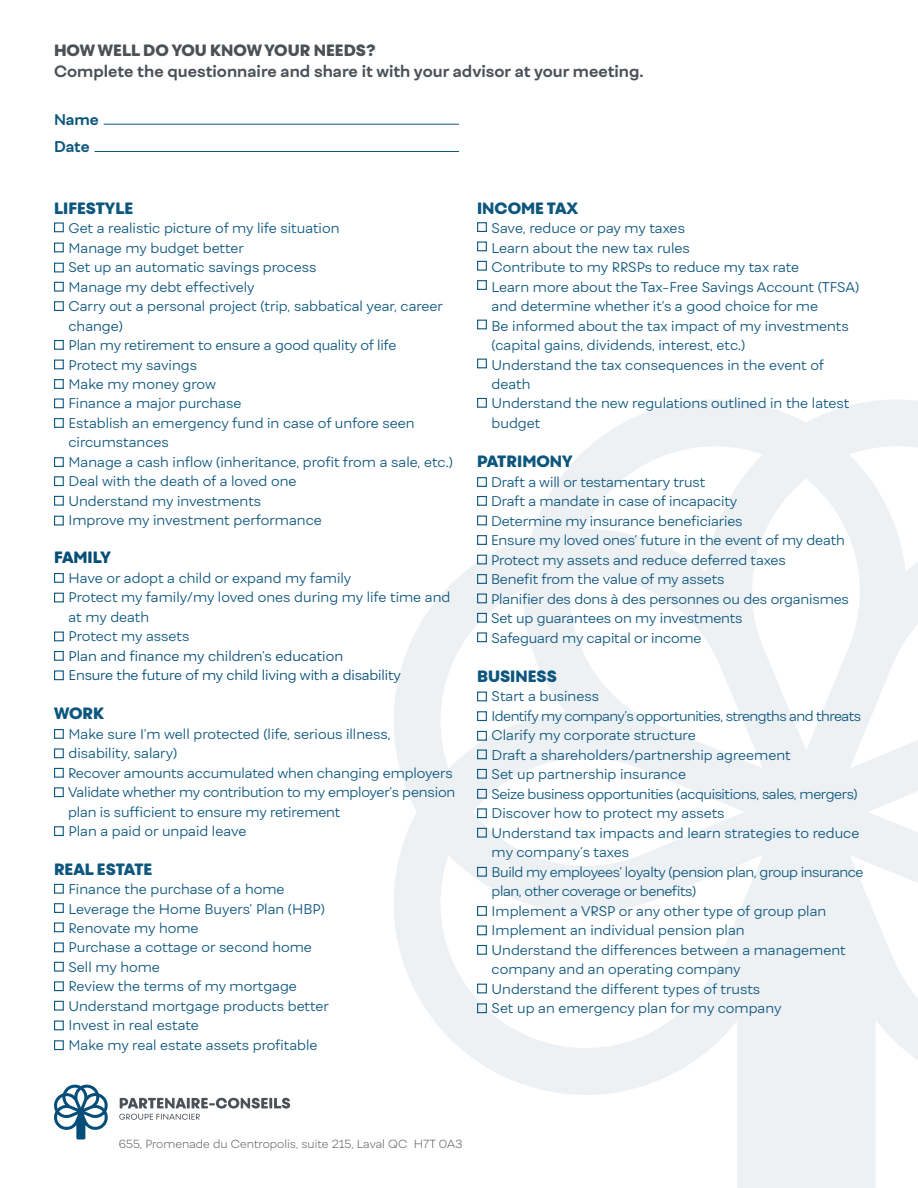
<style>
.page{position:relative;width:918px;height:1188px;background:#fff}
.page>*{position:absolute;margin:0;border:0;box-sizing:border-box;transform-origin:0 0}
.t1{font:700 15.75px "Fibra One";color:#4b5156}
.t2{font:800 15.75px "Fibra One";color:#0d567e}
.t3{font:800 15.75px "Fibra One";color:#4b5156}
.t4{font:800 15.75px "Fibra One";color:#054e79}
.t5{font:700 15px/27px "Fibra One";letter-spacing:-.005em;color:#0d567e}
.t6{font:300 13.5px/19.5px "Fibra One";color:#0d567e}
.t7{font:300 13.5px/19.5px "Fibra One";letter-spacing:-.01em;color:#054e79}
.t8{font:200 11.25px "Fibra One";color:#4b5156}
</style>
<div class="page">
<svg style="left:394px;top:400px;width:524px;height:788px"></svg>
<hr style="left:104px;top:124px;width:355px;height:1px;background:#0d567e">
<hr style="left:94px;top:151px;width:365px;height:1px;background:#0d567e">
<div style="left:54px;top:222px;width:10px;height:10px;border:1px solid #0d567e"></div>
<div style="left:54px;top:243px;width:10px;height:9px;border:1px solid #0d567e"></div>
<div style="left:54px;top:263px;width:10px;height:9px;border:1px solid #0d567e"></div>
<div style="left:54px;top:282px;width:10px;height:10px;border:1px solid #0d567e"></div>
<div style="left:54px;top:301px;width:10px;height:10px;border:1px solid #0d567e"></div>
<div style="left:54px;top:340px;width:10px;height:10px;border:1px solid #0d567e"></div>
<div style="left:54px;top:360px;width:10px;height:9px;border:1px solid #0d567e"></div>
<div style="left:54px;top:379px;width:10px;height:10px;border:1px solid #0d567e"></div>
<div style="left:54px;top:398px;width:10px;height:10px;border:1px solid #0d567e"></div>
<div style="left:54px;top:418px;width:10px;height:10px;border:1px solid #0d567e"></div>
<div style="left:54px;top:457px;width:10px;height:10px;border:1px solid #0d567e"></div>
<div style="left:54px;top:476px;width:10px;height:10px;border:1px solid #0d567e"></div>
<div style="left:54px;top:496px;width:10px;height:10px;border:1px solid #0d567e"></div>
<div style="left:54px;top:516px;width:10px;height:10px;border:1px solid #0d567e"></div>
<div style="left:54px;top:573px;width:10px;height:10px;border:1px solid #0d567e"></div>
<div style="left:54px;top:593px;width:10px;height:9px;border:1px solid #0d567e"></div>
<div style="left:54px;top:632px;width:10px;height:9px;border:1px solid #0d567e"></div>
<div style="left:54px;top:651px;width:10px;height:10px;border:1px solid #0d567e"></div>
<div style="left:54px;top:670px;width:10px;height:10px;border:1px solid #0d567e"></div>
<div style="left:54px;top:729px;width:10px;height:10px;border:1px solid #0d567e"></div>
<div style="left:54px;top:748px;width:10px;height:10px;border:1px solid #0d567e"></div>
<div style="left:54px;top:787px;width:10px;height:10px;border:1px solid #0d567e"></div>
<div style="left:54px;top:826px;width:10px;height:10px;border:1px solid #0d567e"></div>
<div style="left:54px;top:768px;width:10px;height:10px;border:1px solid #0d567e"></div>
<div style="left:54px;top:884px;width:10px;height:10px;border:1px solid #0d567e"></div>
<div style="left:54px;top:903px;width:10px;height:10px;border:1px solid #0d567e"></div>
<div style="left:54px;top:922px;width:10px;height:10px;border:1px solid #0d567e"></div>
<div style="left:54px;top:942px;width:10px;height:10px;border:1px solid #0d567e"></div>
<div style="left:54px;top:962px;width:10px;height:10px;border:1px solid #0d567e"></div>
<div style="left:54px;top:981px;width:10px;height:10px;border:1px solid #0d567e"></div>
<div style="left:54px;top:1001px;width:10px;height:10px;border:1px solid #0d567e"></div>
<div style="left:54px;top:1021px;width:10px;height:9px;border:1px solid #0d567e"></div>
<div style="left:54px;top:1040px;width:10px;height:10px;border:1px solid #0d567e"></div>
<div style="left:477px;top:222px;width:10px;height:10px;border:1px solid #0d567e"></div>
<div style="left:477px;top:242px;width:10px;height:9px;border:1px solid #0d567e"></div>
<div style="left:477px;top:261px;width:10px;height:10px;border:1px solid #0d567e"></div>
<div style="left:477px;top:280px;width:10px;height:10px;border:1px solid #0d567e"></div>
<div style="left:477px;top:320px;width:10px;height:9px;border:1px solid #0d567e"></div>
<div style="left:477px;top:359px;width:10px;height:9px;border:1px solid #0d567e"></div>
<div style="left:477px;top:398px;width:10px;height:10px;border:1px solid #0d567e"></div>
<div style="left:477px;top:477px;width:10px;height:10px;border:1px solid #0d567e"></div>
<div style="left:477px;top:496px;width:10px;height:10px;border:1px solid #0d567e"></div>
<div style="left:477px;top:516px;width:10px;height:9px;border:1px solid #0d567e"></div>
<div style="left:477px;top:555px;width:10px;height:9px;border:1px solid #0d567e"></div>
<div style="left:477px;top:574px;width:10px;height:10px;border:1px solid #0d567e"></div>
<div style="left:477px;top:594px;width:10px;height:9px;border:1px solid #0d567e"></div>
<div style="left:477px;top:613px;width:10px;height:10px;border:1px solid #0d567e"></div>
<div style="left:477px;top:632px;width:10px;height:10px;border:1px solid #0d567e"></div>
<div style="left:477px;top:535px;width:10px;height:10px;border:1px solid #0d567e"></div>
<div style="left:477px;top:692px;width:10px;height:9px;border:1px solid #0d567e"></div>
<div style="left:477px;top:711px;width:10px;height:10px;border:1px solid #0d567e"></div>
<div style="left:477px;top:749px;width:10px;height:10px;border:1px solid #0d567e"></div>
<div style="left:477px;top:731px;width:10px;height:10px;border:1px solid #0d567e"></div>
<div style="left:477px;top:769px;width:10px;height:10px;border:1px solid #0d567e"></div>
<div style="left:477px;top:789px;width:10px;height:10px;border:1px solid #0d567e"></div>
<div style="left:477px;top:808px;width:10px;height:10px;border:1px solid #0d567e"></div>
<div style="left:477px;top:828px;width:10px;height:10px;border:1px solid #0d567e"></div>
<div style="left:477px;top:867px;width:10px;height:10px;border:1px solid #0d567e"></div>
<div style="left:477px;top:906px;width:10px;height:10px;border:1px solid #0d567e"></div>
<div style="left:477px;top:926px;width:10px;height:9px;border:1px solid #0d567e"></div>
<div style="left:477px;top:945px;width:10px;height:10px;border:1px solid #0d567e"></div>
<div style="left:477px;top:984px;width:10px;height:9px;border:1px solid #0d567e"></div>
<div style="left:477px;top:1003px;width:10px;height:10px;border:1px solid #0d567e"></div>
<svg style="left:119px;top:1098px;width:171px;height:22px"></svg>
<svg style="left:54px;top:1084px;width:54px;height:55px"></svg>
<p class="t3" style="left:54px;top:40px;width:323px">HOW WELL DO YOU KNOW YOUR NEEDS?</p>
<p class="t1" style="left:54px;top:61px;width:591px">Complete the questionnaire and share it with your advisor at your meeting.</p>
<p class="t5" style="left:54px;top:106px;width:46px">Name<br>Date</p>
<p class="t2" style="left:54px;top:197px;width:81px">LIFESTYLE</p>
<p class="t6" style="left:69px;top:218px;width:386px">Get a realistic picture of my life situation<br>Manage my budget better<br>Set up an automatic savings process<br>Manage my debt effectively<br>Carry out a personal project (trip, sabbatical year, career change)<br>Plan my retirement to ensure a good quality of life<br>Protect my savings<br>Make my money grow<br>Finance a major purchase<br>Establish an emergency fund in case of unfore seen circumstances<br>Manage a cash inflow (inheritance, profit from a sale, etc.)<br>Deal with the death of a loved one<br>Understand my investments<br>Improve my investment performance</p>
<p class="t4" style="left:54px;top:547px;width:58px">FAMILY</p>
<p class="t6" style="left:69px;top:568px;width:383px">Have or adopt a child or expand my family<br>Protect my family/my loved ones during my life time and at my death<br>Protect my assets</p>
<p class="t7" style="left:69px;top:646px;width:334px">Plan and finance my children’s education<br>Ensure the future of my child living with a disability</p>
<p class="t2" style="left:54px;top:703px;width:52px">WORK</p>
<p class="t6" style="left:68px;top:724px;width:389px">Make sure I’m well protected (life, serious illness,<br>disability, salary)<br>Recover amounts accumulated when changing employers Validate whether my contribution to my employer’s pension plan is sufficient to ensure my retirement<br>Plan a paid or unpaid leave</p>
<p class="t2" style="left:54px;top:858px;width:100px">REAL ESTATE</p>
<p class="t6" style="left:69px;top:879px;width:262px">Finance the purchase of a home<br>Leverage the Home Buyers’ Plan (HBP)<br>Renovate my home<br>Purchase a cottage or second home<br>Sell my home<br>Review the terms of my mortgage<br>Understand mortgage products better<br>Invest in real estate<br>Make my real estate assets profitable</p>
<p class="t2" style="left:477px;top:197px;width:103px">INCOME TAX</p>
<p class="t6" style="left:492px;top:218px;width:369px">Save, reduce or pay my taxes<br>Learn about the new tax rules<br>Contribute to my RRSPs to reduce my tax rate<br>Learn more about the Tax-Free Savings Account (TFSA) and determine whether it’s a good choice for me<br>Be informed about the tax impact of my investments (capital gains, dividends, interest, etc.)<br>Understand the tax consequences in the event of death<br>Understand the new regulations outlined in the latest budget</p>
<p class="t2" style="left:477px;top:451px;width:97px">PATRIMONY</p>
<p class="t6" style="left:491px;top:472px;width:359px">Draft a will or testamentary trust<br>Draft a mandate in case of incapacity<br>Determine my insurance beneficiaries<br>Ensure my loved ones’ future in the event of my death Protect my assets and reduce deferred taxes<br>Benefit from the value of my assets<br>Planifier des dons à des personnes ou des organismes Set up guarantees on my investments<br>Safeguard my capital or income</p>
<p class="t2" style="left:477px;top:666px;width:81px">BUSINESS</p>
<p class="t6" style="left:492px;top:687px;width:373px">Start a business<br>Identify my company’s opportunities, strengths and threats Clarify my corporate structure<br>Draft a shareholders/partnership agreement<br>Set up partnership insurance<br>Seize business opportunities (acquisitions, sales, mergers)<br>Discover how to protect my assets<br>Understand tax impacts and learn strategies to reduce my company’s taxes<br>Build my employees’ loyalty (pension plan, group insurance plan, other coverage or benefits)<br>Implement a VRSP or any other type of group plan Implement an individual pension plan<br>Understand the differences between a management company and an operating company<br>Understand the different types of trusts<br>Set up an emergency plan for my company</p>
<p class="t8" style="left:119px;top:1137px;width:345px">655, Promenade du Centropolis, suite 215, Laval QC H7T 0A3</p>
</div>
